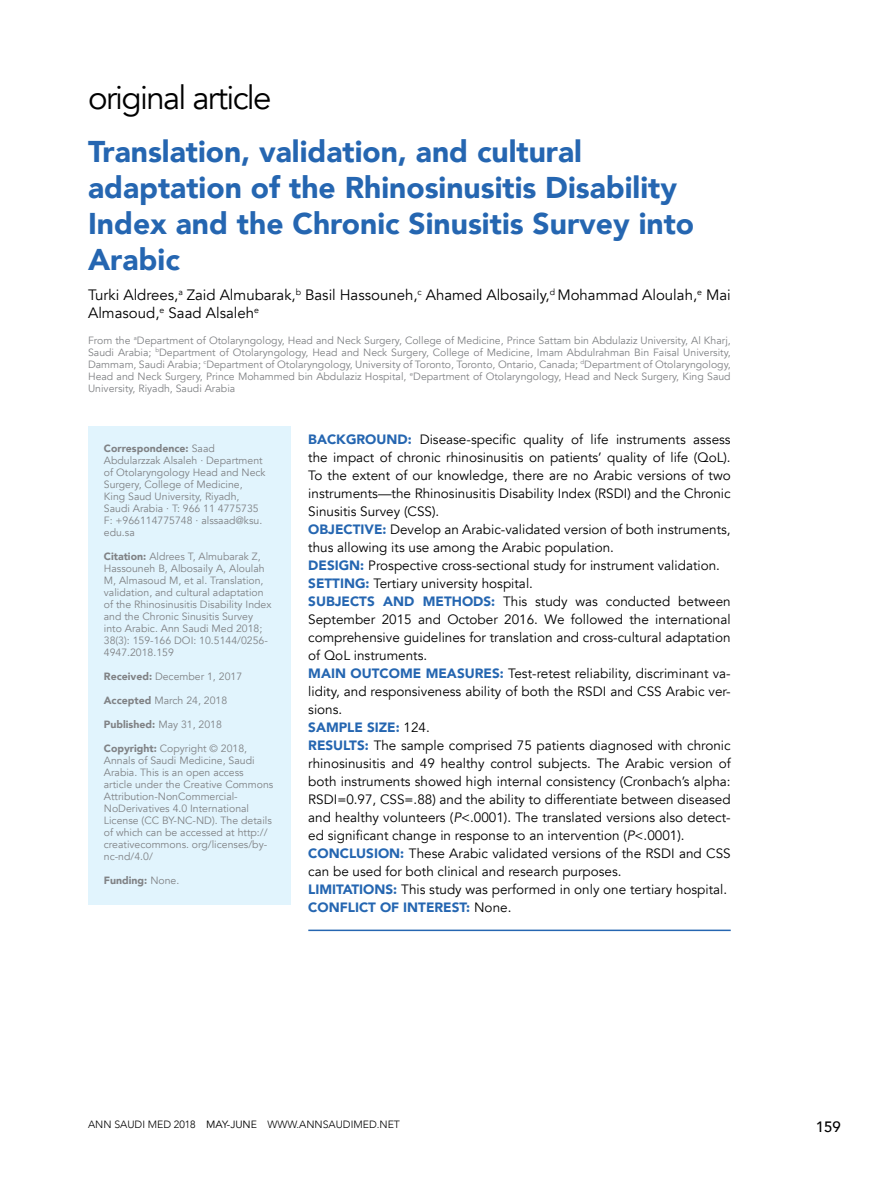
<style>
.page{position:relative;width:893px;height:1191px;background:#fff}
.page>*{position:absolute;margin:0;border:0;box-sizing:border-box;transform-origin:0 0}
.t1{font:33px "Avenir";letter-spacing:-.05em;color:#000}
.t2{font:900 30px/36px "Avenir";color:#2566b1}
.t3{font:15px/18px "Avenir";color:#000}
.t4{font:500 15px "Avenir";color:#000}
.t5{font:13.5px/18px "Avenir";color:#000}
.t6{font:10.5px/12px "Avenir";color:#808285}
.t7{font:300 10.5px "Avenir";color:#000}
.t8{font:900 10.5px "Avenir";color:#808285}
.s1{font-weight:900}
.s2{font-weight:400}
.s3{font-weight:900;color:#2566b1}
.s4{font-style:italic}
</style>
<div class="page">
<div style="left:88px;top:426px;width:202px;height:478px;background:#e1f4fd"></div>
<hr style="left:308px;top:929px;width:423px;height:2px;background:#2566b1">
<h1 class="t1" style="left:88px;top:78px;width:185px">original article</h1>
<h2 class="t2" style="left:88px;top:133px;width:608px">Translation, validation, and cultural adaptation of the Rhinosinusitis Disability Index and the Chronic Sinusitis Survey into Arabic</h2>
<p class="t3" style="left:88px;top:286px;width:644px">Turki Aldrees,<sup>a</sup> Zaid Almubarak,<sup>b</sup> Basil Hassouneh,<sup>c</sup> Ahamed Albosaily,<sup>d</sup> Mohammad Aloulah,<sup>e</sup> Mai<br>Almasoud,<sup>e</sup> Saad Alsaleh<sup>e</sup></p>
<p class="t6" style="left:88px;top:334px;width:644px;text-align:justify">From the <sup>a</sup>Department of Otolaryngology, Head and Neck Surgery, College of Medicine, Prince Sattam bin Abdulaziz University, Al Kharj, Saudi Arabia; <sup>b</sup>Department of Otolaryngology, Head and Neck Surgery, College of Medicine, Imam Abdulrahman Bin Faisal University, Dammam, Saudi Arabia; <sup>c</sup>Department of Otolaryngology, University of Toronto, Toronto, Ontario, Canada; <sup>d</sup>Department of Otolaryngology, Head and Neck Surgery, Prince Mohammed bin Abdulaziz Hospital, <sup>e</sup>Department of Otolaryngology, Head and Neck Surgery, King Saud University, Riyadh, Saudi Arabia</p>
<p class="t6" style="left:104px;top:442px;width:163px"><span class="s1">Correspondence:</span> Saad<br>Abdularzzak Alsaleh ∙ Department of Otolaryngology Head and Neck<br>Surgery, College of Medicine,<br>King Saud University, Riyadh,<br>Saudi Arabia ∙ T: 966 11 4775735<br>F: +966114775748 ∙ alssaad@ksu. edu.sa</p>
<p class="t6" style="left:104px;top:550px;width:169px"><span class="s1">Citation:</span> Aldrees T, Almubarak Z,<br>Hassouneh B, Albosaily A, Aloulah<br>M, Almasoud M, et al. Translation, validation, and cultural adaptation of the Rhinosinusitis Disability Index and the Chronic Sinusitis Survey into Arabic. Ann Saudi Med 2018;<br>38(3): 159-166 DOI: 10.5144/0256-<br>4947.2018.159</p>
<p class="t6" style="left:104px;top:670px;width:140px"><span class="s1">Received:</span> December 1, 2017</p>
<p class="t6" style="left:104px;top:694px;width:125px"><span class="s1">Accepted</span> March 24, 2018</p>
<p class="t8" style="left:104px;top:715px;width:120px">Published: <span class="s2">May 31, 2018</span></p>
<p class="t6" style="left:104px;top:742px;width:171px"><span class="s1">Copyright:</span> Copyright © 2018,<br>Annals of Saudi Medicine, Saudi<br>Arabia. This is an open access article under the Creative Commons<br>Attribution-NonCommercial-<br>NoDerivatives 4.0 International<br>License (CC BY-NC-ND). The details of which can be accessed at http:// creativecommons. org/licenses/by&shy;nc-nd/4.0/</p>
<p class="t8" style="left:104px;top:871px;width:77px">Funding: <span class="s2">None.</span></p>
<p class="t5" style="left:308px;top:431px;width:424px"><span class="s3">BACKGROUND:</span> Disease-specific quality of life instruments assess the impact of chronic rhinosinusitis on patients’ quality of life (QoL).<br>To the extent of our knowledge, there are no Arabic versions of two instruments—the Rhinosinusitis Disability Index (RSDI) and the Chronic Sinusitis Survey (CSS).<br><span class="s3">OBJECTIVE:</span> Develop an Arabic-validated version of both instruments, thus allowing its use among the Arabic population.<br><span class="s3">DESIGN:</span> Prospective cross-sectional study for instrument validation.<br><span class="s3">SETTING:</span> Tertiary university hospital.<br><span class="s3">SUBJECTS AND METHODS:</span> This study was conducted between September 2015 and October 2016. We followed the international comprehensive guidelines for translation and cross-cultural adaptation of QoL instruments.<br><span class="s3">MAIN OUTCOME MEASURES:</span> Test-retest reliability, discriminant va&shy;lidity, and responsiveness ability of both the RSDI and CSS Arabic ver&shy;sions.<br><span class="s3">SAMPLE SIZE:</span> 124.<br><span class="s3">RESULTS:</span> The sample comprised 75 patients diagnosed with chronic rhinosinusitis and 49 healthy control subjects. The Arabic version of both instruments showed high internal consistency (Cronbach’s alpha:<br>RSDI=0.97, CSS=.88) and the ability to differentiate between diseased and healthy volunteers (<span class="s4">P</span>&lt;.0001). The translated versions also detect&shy;ed significant change in response to an intervention (<span class="s4">P</span>&lt;.0001).<br><span class="s3">CONCLUSION:</span> These Arabic validated versions of the RSDI and CSS can be used for both clinical and research purposes.<br><span class="s3">LIMITATIONS:</span> This study was performed in only one tertiary hospital.<br><span class="s3">CONFLICT OF INTEREST:</span> None.</p>
<p class="t7" style="left:88px;top:1118px;width:313px">ANN SAUDI MED 2018 <span class="s2">MAY-JUNE</span> WWW.ANNSAUDIMED.NET</p>
<p class="t4" style="left:816px;top:1113px;width:27px">159</p>
</div>
